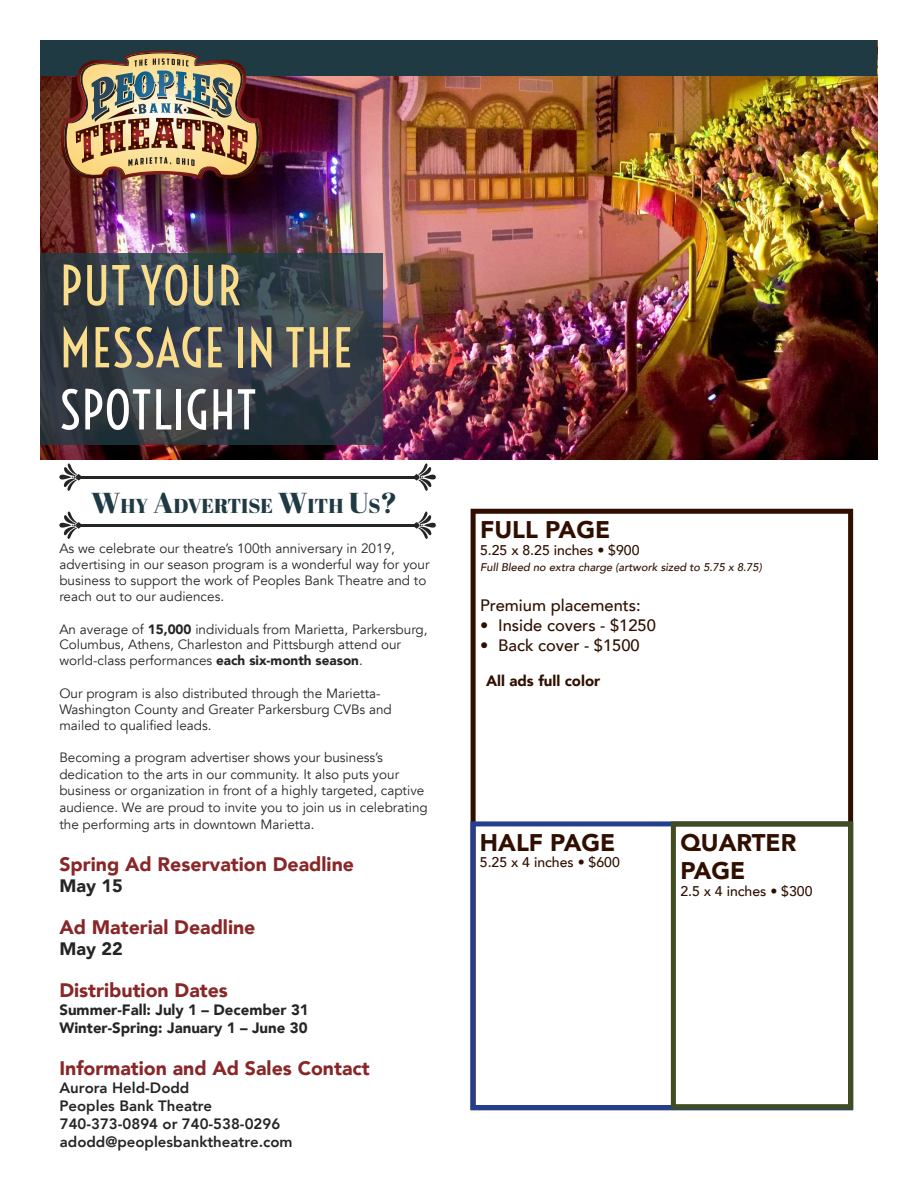
<style>
.page{position:relative;width:918px;height:1188px;background:#fff}
.page>*{position:absolute;margin:0;border:0;box-sizing:border-box;transform-origin:0 0}
.t1{font:51.75px "Voltaire";color:#fade8c}
.t2{font:51.75px "Voltaire";color:#fff}
.t3{font:900 24px/28.8px "Avenir";color:#300f00}
.t4{font:20.1px "Abril Fatface";color:#203a43}
.t5{font:900 19.5px "Avenir";color:#892728}
.t6{font:900 18px "Avenir";color:#242525}
.t7{font:500 16.5px "Avenir";color:#300f00}
.t8{font:800 15px/18px "Avenir";color:#242525}
.t9{font:900 15px/18px "Avenir";color:#242525}
.t10{font:900 15px "Avenir";color:#300f00}
.t11{font:500 14.1px "Avenir";color:#300f00}
.t12{font:13.5px/16.2px "Avenir";color:#242525}
.t13{font:italic 500 11.1px "Avenir";color:#300f00}
.s1{font-size:28.8px}
.s2{font-weight:900}
</style>
<div class="page">
<img style="left:40px;top:76px;width:838px;height:384px">
<div style="left:40px;top:40px;width:838px;height:36px;background:#203a43"></div>
<img style="left:58px;top:50px;width:207px;height:130px">
<svg style="left:40px;top:254px;width:343px;height:191px;background:#363f48"></svg>
<div style="left:471px;top:509px;width:382px;height:601px;border:5px solid #300f00"></div>
<div style="left:470px;top:821px;width:383px;height:289px;border:5px solid #253f8e"></div>
<div style="left:671px;top:821px;width:182px;height:288px;border:5px solid #414d20"></div>
<svg style="left:59px;top:463px;width:22px;height:28px"></svg>
<svg style="left:414px;top:463px;width:22px;height:28px"></svg>
<hr style="left:77px;top:476px;width:341px;height:3px;background:#242525">
<svg style="left:59px;top:511px;width:22px;height:28px"></svg>
<svg style="left:414px;top:511px;width:22px;height:28px"></svg>
<hr style="left:77px;top:524px;width:341px;height:3px;background:#242525">
<p class="t1" style="left:59px;top:254px;width:183px">PUT YOUR</p>
<p class="t1" style="left:59px;top:316px;width:295px">MESSAGE IN THE</p>
<p class="t2" style="left:59px;top:378px;width:199px">SPOTLIGHT</p>
<p class="t4" style="left:91px;top:492px;width:308px"><span class="s1">W</span>HY <span class="s1">A</span>DVERTISE <span class="s1">W</span>ITH <span class="s1">U</span>S<span class="s1">?</span></p>
<p class="t12" style="left:59px;top:540px;width:372px">As we celebrate our theatre’s 100th anniversary in 2019, advertising in our season program is a wonderful way for your business to support the work of Peoples Bank Theatre and to reach out to our audiences.</p>
<p class="t12" style="left:59px;top:621px;width:370px">An average of <span class="s2">15,000</span> individuals from Marietta, Parkersburg,<br>Columbus, Athens, Charleston and Pittsburgh attend our world-class performances <span class="s2">each six-month season</span>.</p>
<p class="t12" style="left:59px;top:685px;width:334px">Our program is also distributed through the Marietta-<br>Washington County and Greater Parkersburg CVBs and mailed to qualified leads.</p>
<p class="t12" style="left:59px;top:749px;width:370px;line-height:16.6px">Becoming a program advertiser shows your business’s dedication to the arts in our community. It also puts your business or organization in front of a highly targeted, captive audience. We are proud to invite you to join us in celebrating the performing arts in downtown Marietta.</p>
<p class="t5" style="left:59px;top:847px;width:296px">Spring Ad Reservation Deadline</p>
<p class="t6" style="left:59px;top:870px;width:65px">May 15</p>
<p class="t5" style="left:59px;top:910px;width:198px">Ad Material Deadline</p>
<p class="t6" style="left:59px;top:933px;width:65px">May 22</p>
<p class="t5" style="left:59px;top:973px;width:170px">Distribution Dates</p>
<p class="t9" style="left:59px;top:1000px;width:251px">Summer-Fall: July 1 – December 31<br>Winter-Spring: January 1 – June 30</p>
<p class="t5" style="left:59px;top:1051px;width:312px">Information and Ad Sales Contact</p>
<p class="t8" style="left:59px;top:1078px;width:154px">Aurora Held-Dodd<br>Peoples Bank Theatre</p>
<p class="t8" style="left:60px;top:1115px;width:234px">740-373-0894 or 740-538-0296 adodd@peoplesbanktheatre.com</p>
<p class="t3" style="left:480px;top:514px;width:132px">FULL PAGE</p>
<p class="t11" style="left:480px;top:538px;width:161px">5.25 x 8.25 inches • $900</p>
<p class="t13" style="left:480px;top:561px;width:283px">Full Bleed no extra charge (artwork sized to 5.75 x 8.75)</p>
<p class="t7" style="left:480px;top:591px;width:162px">Premium placements:</p>
<p class="t7" style="left:480px;top:611px;width:177px">• Inside covers - $1250</p>
<p class="t7" style="left:480px;top:631px;width:161px">• Back cover - $1500</p>
<p class="t10" style="left:486px;top:667px;width:116px">All ads full color</p>
<p class="t3" style="left:480px;top:827px;width:137px">HALF PAGE</p>
<p class="t11" style="left:480px;top:850px;width:141px">5.25 x 4 inches • $600</p>
<p class="t3" style="left:680px;top:827px;width:117px">QUARTER<br>PAGE</p>
<p class="t11" style="left:680px;top:879px;width:134px">2.5 x 4 inches • $300</p>
</div>
